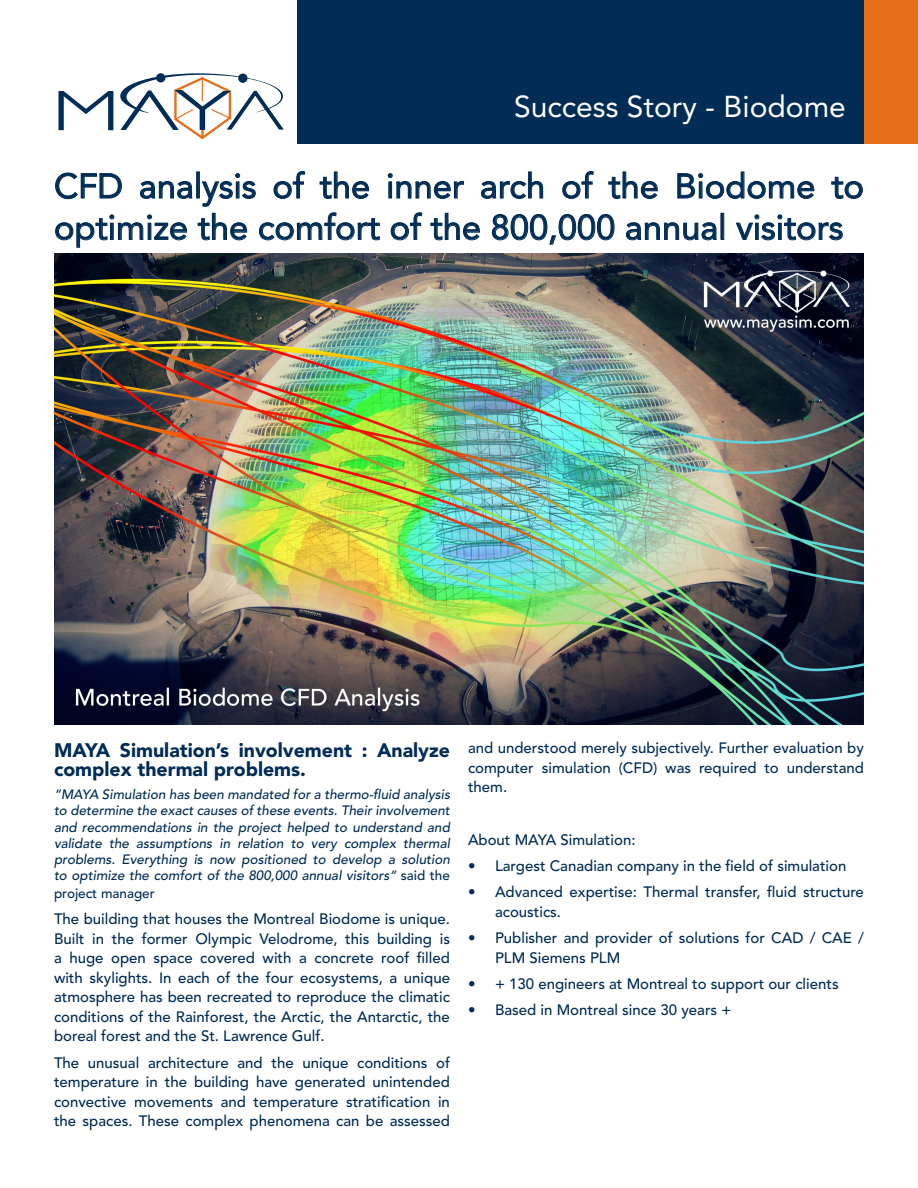
<style>
.page{position:relative;width:918px;height:1188px;background:#fff}
.page>*{position:absolute;margin:0;border:0;box-sizing:border-box;transform-origin:0 0}
.t1{font:34.5px/41.4px "Avenir LT Std";color:#002c55}
.t2{font:30px "Avenir LT Std";color:#fff}
.t3{font:900 19.5px/19.5px "Avenir LT Std";color:#002c55}
.t4{font:500 15px/19.5px "Avenir LT Std";color:#002c55;text-align:justify}
.t5{font:italic 500 13.5px/16.2px "Avenir LT Std";color:#002c55;text-align:justify}
.t6{font:500 13.5px "Avenir LT Std";color:#002c55}
.s1{font-style:normal}
</style>
<div class="page">
<svg style="left:58px;top:73px;width:226px;height:66px"></svg>
<div style="left:297px;top:0;width:581px;height:144px;background:#002c55"></div>
<div style="left:864px;top:0;width:54px;height:144px;background:#e4701e"></div>
<svg style="left:387px;top:173px;width:77px;height:26px"></svg>
<svg style="left:481px;top:171px;width:62px;height:28px"></svg>
<svg style="left:562px;top:171px;width:32px;height:28px"></svg>
<svg style="left:608px;top:171px;width:50px;height:28px"></svg>
<svg style="left:677px;top:171px;width:138px;height:28px"></svg>
<svg style="left:831px;top:177px;width:32px;height:22px"></svg>
<svg style="left:55px;top:171px;width:325px;height:77px"></svg>
<svg style="left:390px;top:212px;width:33px;height:29px"></svg>
<svg style="left:430px;top:213px;width:50px;height:28px"></svg>
<svg style="left:492px;top:214px;width:123px;height:31px"></svg>
<svg style="left:626px;top:222px;width:91px;height:19px"></svg>
<svg style="left:736px;top:214px;width:107px;height:27px"></svg>
<img style="left:54px;top:253px;width:810px;height:471px">
<h2 class="t2" style="left:514px;top:89px;width:333px">Success Story - Biodome</h2>
<p class="t1" style="left:54px;top:166px;width:811px">CFD analysis of the inner arch of the Biodome to optimize the comfort of the 800,000 annual visitors</p>
<p class="t3" style="left:54px;top:740px;width:398px">MAYA Simulation’s involvement : Analyze complex thermal problems.</p>
<p class="t5" style="left:54px;top:787px;width:398px">“MAYA Simulation has been mandated for a thermo-fluid analysis to determine the exact causes of these events. Their involvement and recommendations in the project helped to understand and validate the assumptions in relation to very complex thermal problems. Everything is now positioned to develop a solution to optimize the comfort of the 800,000 annual visitors“ <span class="s1">said the</span></p>
<p class="t6" style="left:54px;top:886px;width:102px">project manager</p>
<p class="t4" style="left:54px;top:910px;width:398px">The building that houses the Montreal Biodome is unique.<br>Built in the former Olympic Velodrome, this building is a huge open space covered with a concrete roof filled with skylights. In each of the four ecosystems, a unique atmosphere has been recreated to reproduce the climatic conditions of the Rainforest, the Arctic, the Antarctic, the boreal forest and the St. Lawrence Gulf.</p>
<p class="t4" style="left:54px;top:1053px;width:398px">The unusual architecture and the unique conditions of temperature in the building have generated unintended convective movements and temperature stratification in the spaces. These complex phenomena can be assessed</p>
<p class="t4" style="left:468px;top:739px;width:398px">and understood merely subjectively. Further evaluation by computer simulation (CFD) was required to understand them.</p>
<p class="t4" style="left:468px;top:830px;width:169px">About MAYA Simulation:</p>
<p class="t4" style="left:468px;top:856px;width:380px">• Largest Canadian company in the field of simulation</p>
<p class="t4" style="left:495px;top:883px;width:371px;text-indent:-27px">• Advanced expertise: Thermal transfer, fluid structure acoustics.</p>
<p class="t4" style="left:495px;top:928px;width:371px;text-indent:-27px">• Publisher and provider of solutions for CAD / CAE /<br>PLM Siemens PLM</p>
<p class="t4" style="left:468px;top:974px;width:372px">• + 130 engineers at Montreal to support our clients</p>
<p class="t4" style="left:468px;top:1000px;width:265px">• Based in Montreal since 30 years +</p>
</div>
